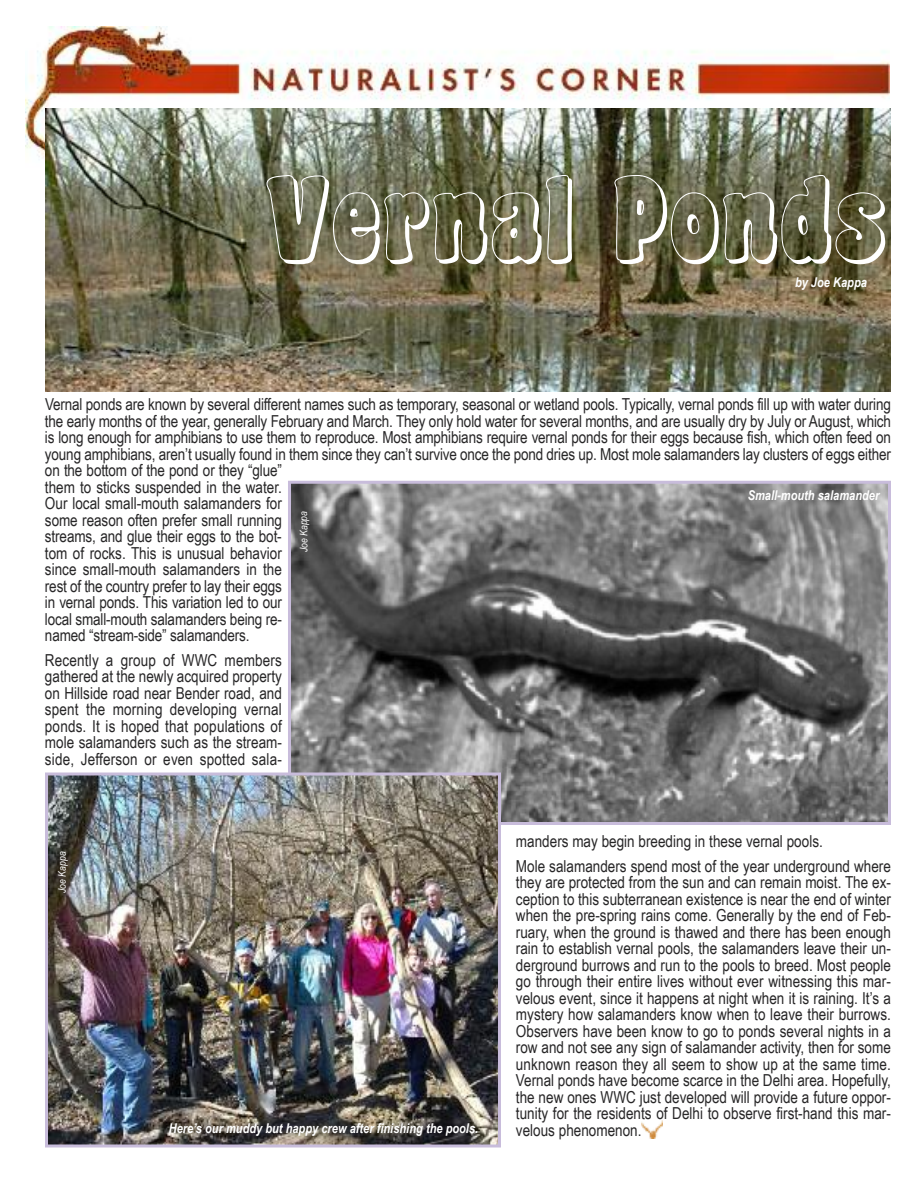
<style>
.page{position:relative;width:918px;height:1188px;background:#fff}
.page>*{position:absolute;margin:0;border:0;box-sizing:border-box;transform-origin:0 0}
.t1{font:105px "Coaster Shadow";color:#fff}
.t2{font:16.5px/16.5px "Arial Narrow";letter-spacing:-.01em;color:#272627}
.t3{font:italic 700 13.5px "Arial Narrow";color:#fff}
.t4{font:italic 10.5px "Arial Narrow";color:#fff}
</style>
<div class="page">
<img style="left:641px;top:1120px;width:22px;height:19px">
<img style="left:26px;top:27px;width:864px;height:131px">
<img style="left:45px;top:108px;width:846px;height:284px">
<img style="left:292px;top:485px;width:595px;height:336px">
<div style="left:288px;top:481px;width:603px;height:344px;border:3px solid #c8bcdb"></div>
<img style="left:49px;top:777px;width:448px;height:367px">
<div style="left:45px;top:773px;width:456px;height:375px;border:3px solid #c8bcdb"></div>
<h1 class="t1" style="left:265px;top:150px;width:624px">Vernal Ponds</h1>
<p class="t3" style="left:795px;top:274px;width:73px">by Joe Kappa</p>
<p class="t2" style="left:45px;top:396px;width:848px">Vernal ponds are known by several different names such as temporary, seasonal or wetland pools. Typically, vernal ponds fill up with water during the early months of the year, generally February and March. They only hold water for several months, and are usually dry by July or August, which is long enough for amphibians to use them to reproduce. Most amphibians require vernal ponds for their eggs because fish, which often feed on young amphibians, aren’t usually found in them since they can’t survive once the pond dries up. Most mole salamanders lay clusters of eggs either on the bottom of the pond or they “glue”<br>them to sticks suspended in the water.<br>Our local small-mouth salamanders for<br>some reason often prefer small running<br>streams, and glue their eggs to the bot-<br>tom of rocks. This is unusual behavior<br>since small-mouth salamanders in the<br>rest of the country prefer to lay their eggs<br>in vernal ponds. This variation led to our<br>local small-mouth salamanders being re-<br>named “stream-side” salamanders.</p>
<p class="t2" style="left:45px;top:652px;width:239px;text-align:justify">Recently a group of WWC members gathered at the newly acquired property on Hillside road near Bender road, and spent the morning developing vernal ponds. It is hoped that populations of mole salamanders such as the stream&shy;side, Jefferson or even spotted sala-</p>
<p class="t3" style="left:748px;top:488px;width:133px">Small-mouth salamander</p>
<p class="t4" style="left:298px;top:552px;width:43px;rotate:-90deg">Joe Kappa</p>
<p class="t4" style="left:56px;top:893px;width:43px;rotate:-90deg">Joe Kappa</p>
<p class="t3" style="left:169px;top:1121px;width:311px">Here’s our muddy but happy crew after finishing the pools.</p>
<p class="t2" style="left:516px;top:829px;width:376px;line-height:24.6px">manders may begin breeding in these vernal pools.<br>Mole salamanders spend most of the year underground where</p>
<p class="t2" style="left:516px;top:874px;width:377px;text-align:justify">they are protected from the sun and can remain moist. The ex&shy;ception to this subterranean existence is near the end of winter when the pre-spring rains come. Generally by the end of Feb&shy;ruary, when the ground is thawed and there has been enough rain to establish vernal pools, the salamanders leave their un&shy;derground burrows and run to the pools to breed. Most people go through their entire lives without ever witnessing this mar&shy;velous event, since it happens at night when it is raining. It’s a mystery how salamanders know when to leave their burrows.<br>Observers have been know to go to ponds several nights in a row and not see any sign of salamander activity, then for some unknown reason they all seem to show up at the same time.<br>Vernal ponds have become scarce in the Delhi area. Hopefully, the new ones WWC just developed will provide a future oppor&shy;tunity for the residents of Delhi to observe first-hand this mar&shy;velous phenomenon.</p>
</div>
